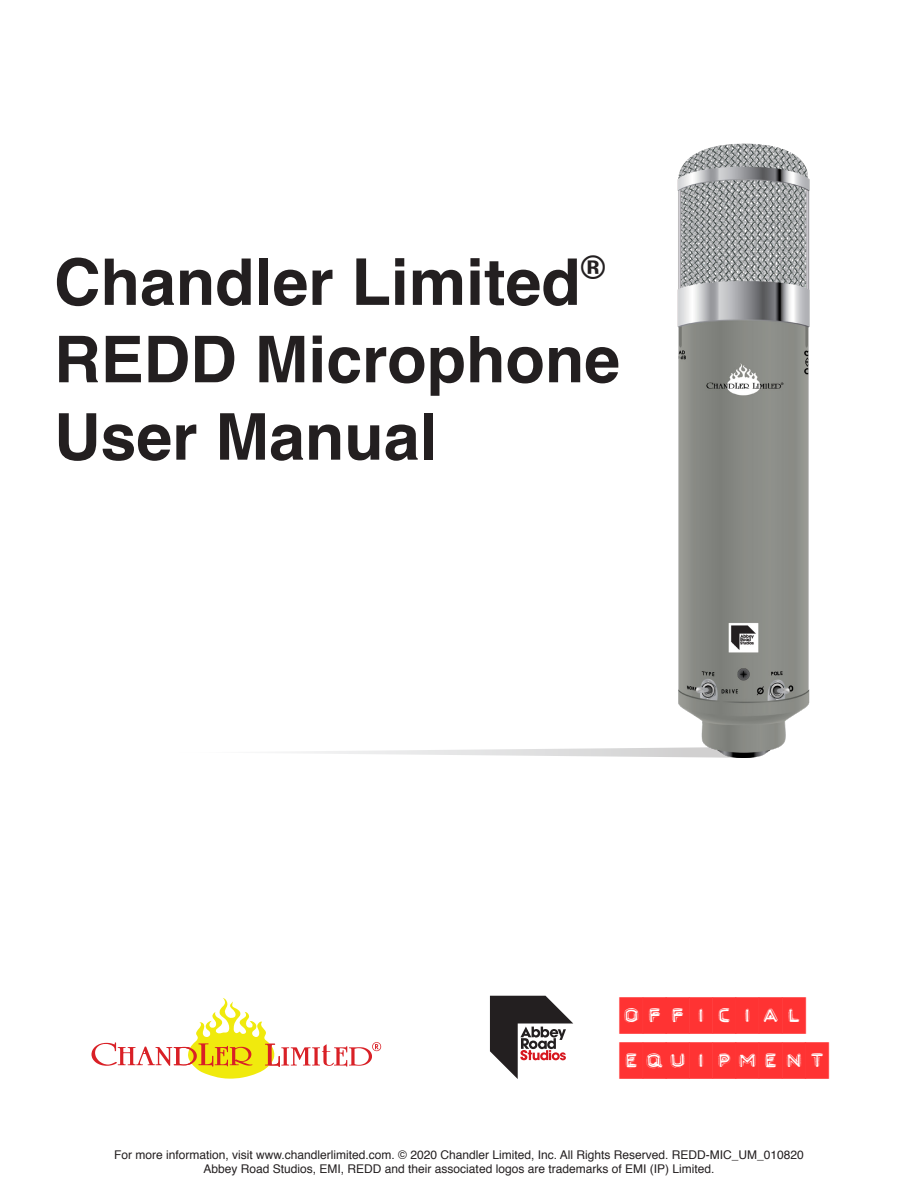
<style>
.page{position:relative;width:918px;height:1188px;background:#fff}
.page>*{position:absolute;margin:0;border:0;box-sizing:border-box;transform-origin:0 0}
.t1{font:700 64.5px "Helvetica";color:#231f20}
.t2{font:18px "fzm Embossed Label";color:#f33}
.t3{font:12px/14.4px "Helvetica";color:#231f20;text-align:center}
</style>
<div class="page">
<svg style="left:489px;top:995px;width:84px;height:84px"></svg>
<svg style="left:92px;top:998px;width:289px;height:81px"></svg>
<svg style="left:279px;top:747px;width:396px;height:10px"></svg>
<img style="left:675px;top:143px;width:135px;height:615px">
<p class="t1" style="left:54px;top:230px;width:553px">Chandler Limited<sup>®</sup></p>
<p class="t1" style="left:54px;top:308px;width:568px">REDD Microphone</p>
<p class="t1" style="left:54px;top:385px;width:385px">User Manual</p>
<p class="t2" style="left:620px;top:1005px;width:187px">OFFICIAL</p>
<p class="t2" style="left:620px;top:1050px;width:210px">EQUIPMENT</p>
<p class="t3" style="left:114px;top:1148px;width:691px">For more information, visit www.chandlerlimited.com. © 2020 Chandler Limited, Inc. All Rights Reserved. REDD-MIC_UM_010820<br>Abbey Road Studios, EMI, REDD and their associated logos are trademarks of EMI (IP) Limited.</p>
</div>
